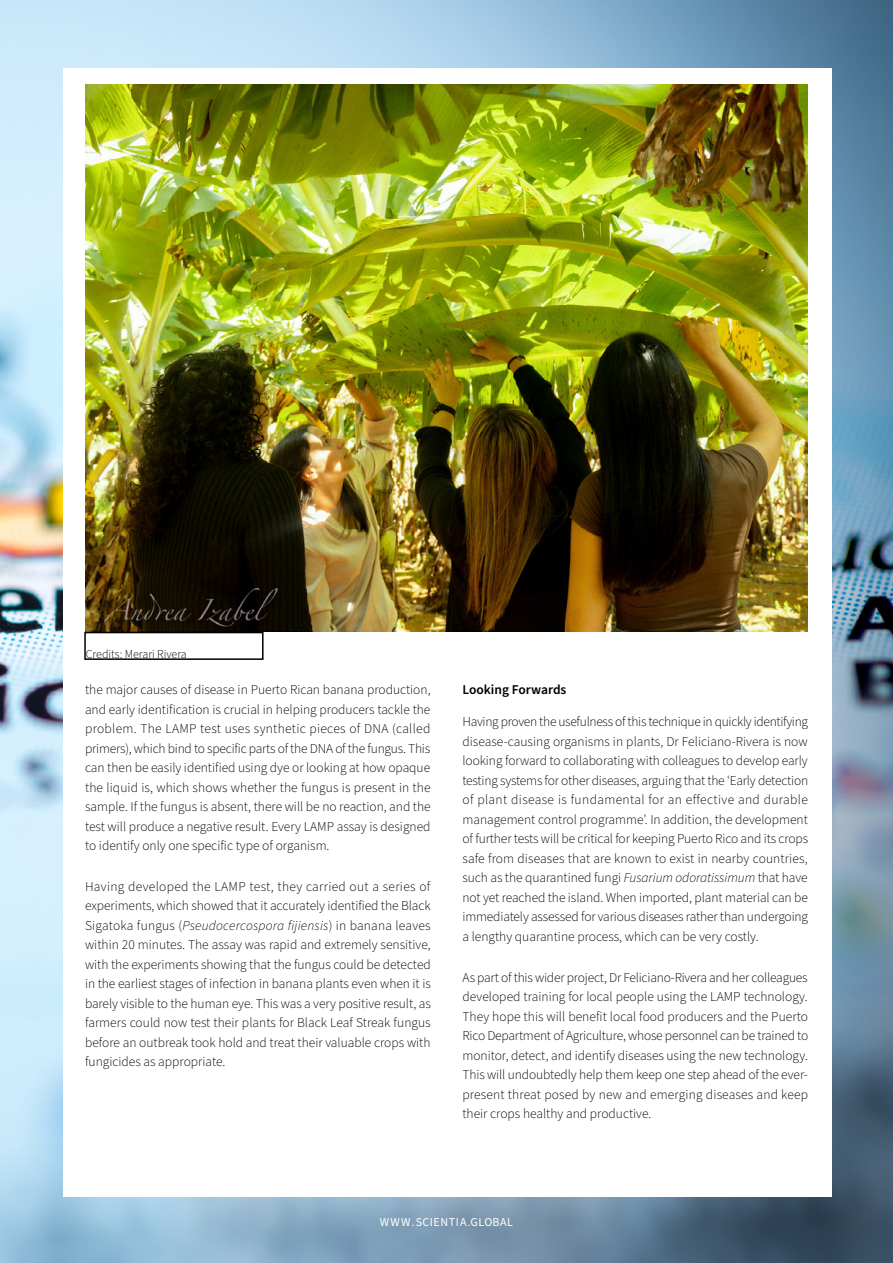
<style>
.page{position:relative;width:893px;height:1263px;background:#fff}
.page>*{position:absolute;margin:0;border:0;box-sizing:border-box;transform-origin:0 0}
.t1{font:300 13.5px/19.5px "Source Sans Pro";color:#000;text-align:justify}
.t2{font:600 13.5px "Source Sans Pro";color:#000}
.t3{font:300 12px "Source Sans Pro";color:#000}
.t4{font:12px "Source Sans Pro";letter-spacing:.05em;color:#fff}
.s1{font-style:italic}
</style>
<div class="page">
<img style="left:0;top:0;width:893px;height:1263px">
<div style="left:63px;top:68px;width:769px;height:1129px;background:#fff"></div>
<img style="left:86px;top:85px;width:722px;height:546px">
<div style="left:84px;top:632px;width:180px;height:28px;border:2px solid #000"></div>
<p class="t3" style="left:86px;top:646px;width:103px">Credits: Merari Rivera</p>
<p class="t1" style="left:85px;top:680px;width:347px">the major causes of disease in Puerto Rican banana production, and early identification is crucial in helping producers tackle the problem. The LAMP test uses synthetic pieces of DNA (called primers), which bind to specific parts of the DNA of the fungus. This can then be easily identified using dye or looking at how opaque the liquid is, which shows whether the fungus is present in the sample. If the fungus is absent, there will be no reaction, and the test will produce a negative result. Every LAMP assay is designed to identify only one specific type of organism.</p>
<p class="t1" style="left:85px;top:877px;width:347px">Having developed the LAMP test, they carried out a series of experiments, which showed that it accurately identified the Black Sigatoka fungus (<span class="s1">Pseudocercospora fijiensis</span>) in banana leaves within 20 minutes. The assay was rapid and extremely sensitive, with the experiments showing that the fungus could be detected in the earliest stages of infection in banana plants even when it is barely visible to the human eye. This was a very positive result, as farmers could now test their plants for Black Leaf Streak fungus before an outbreak took hold and treat their valuable crops with fungicides as appropriate.</p>
<p class="t2" style="left:462px;top:681px;width:106px">Looking Forwards</p>
<p class="t1" style="left:462px;top:713px;width:347px">Having proven the usefulness of this technique in quickly identifying disease-causing organisms in plants, Dr Feliciano-Rivera is now looking forward to collaborating with colleagues to develop early testing systems for other diseases, arguing that the ‘Early detection of plant disease is fundamental for an effective and durable management control programme’. In addition, the development of further tests will be critical for keeping Puerto Rico and its crops safe from diseases that are known to exist in nearby countries, such as the quarantined fungi <span class="s1">Fusarium odoratissimum</span> that have not yet reached the island. When imported, plant material can be immediately assessed for various diseases rather than undergoing a lengthy quarantine process, which can be very costly.</p>
<p class="t1" style="left:462px;top:968px;width:347px">As part of this wider project, Dr Feliciano-Rivera and her colleagues developed training for local people using the LAMP technology.<br>They hope this will benefit local food producers and the Puerto Rico Department of Agriculture, whose personnel can be trained to monitor, detect, and identify diseases using the new technology.<br>This will undoubtedly help them keep one step ahead of the ever&shy;present threat posed by new and emerging diseases and keep their crops healthy and productive.</p>
<p class="t4" style="left:380px;top:1214px;width:135px">WWW.SCIENTIA.GLOBAL</p>
</div>
